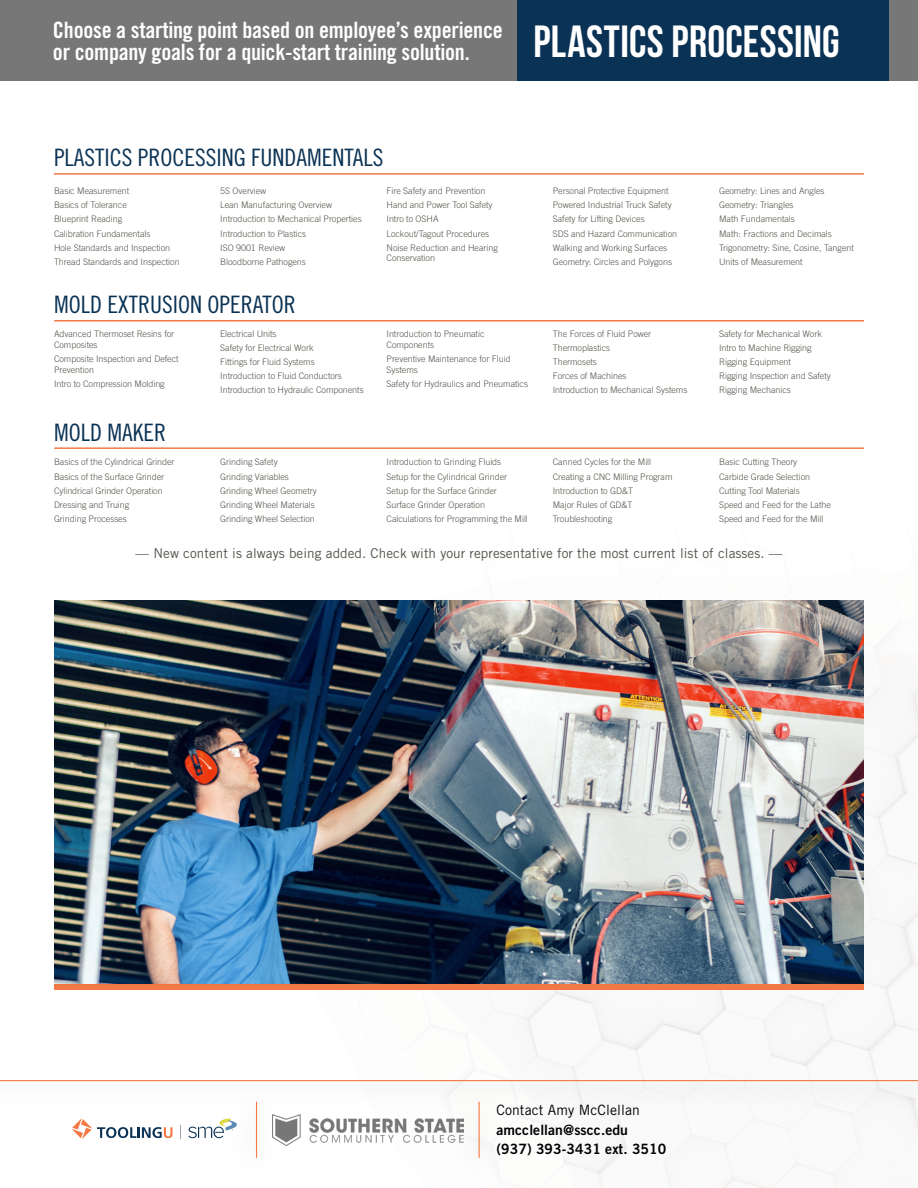
<style>
.page{position:relative;width:918px;height:1188px;background:#fff}
.page>*{position:absolute;margin:0;border:0;box-sizing:border-box;transform-origin:0 0}
.t1{font:45px "Bebas Neue";letter-spacing:.01em;color:#fff}
.t2{font:24px "Trade Gothic LT Std Cn 18";color:#0a3254}
.t3{font:22.5px/22.5px "Trade Gothic LT Std Bd Cn 20";letter-spacing:-.01em;color:#fff}
.t4{font:14.25px/19.5px "Trade Gothic LT Std Bd 2";letter-spacing:.005em;color:#000}
.t5{font:14.25px "Trade Gothic LT Std";letter-spacing:.005em;color:#000}
.t6{font:13.5px "Trade Gothic LT Std";letter-spacing:.005em;color:#54534a}
.t7{font:300 9px/14.1px "Trade Gothic LT Std";letter-spacing:-.005em;color:#54534a}
</style>
<div class="page">
<img style="left:54px;top:321px;width:864px;height:867px">
<div style="left:0;top:0;width:542px;height:81px;background:#777"></div>
<img style="left:54px;top:600px;width:810px;height:384px">
<div style="left:54px;top:984px;width:810px;height:6px;background:#f47844"></div>
<hr style="left:54px;top:173px;width:810px;height:2px;background:#f47844">
<hr style="left:54px;top:320px;width:810px;height:1px;background:#f47844">
<hr style="left:54px;top:447px;width:810px;height:2px;background:#f47844">
<div style="left:889px;top:0;width:29px;height:81px;background:#777"></div>
<div style="left:517px;top:0;width:372px;height:81px;background:#0a3254"></div>
<div style="left:0;top:1080px;width:918px;height:30px;background:#f9f9f9"></div>
<hr style="left:0;top:1080px;width:918px;height:1px;background:#f47844">
<div style="left:230px;top:1090px;width:46px;height:91px;background:#fdfdfd"></div>
<hr style="left:256px;top:1102px;width:1px;height:56px;background:#f47844">
<div style="left:452px;top:1090px;width:47px;height:91px;background:#fafafa"></div>
<hr style="left:479px;top:1102px;width:1px;height:56px;background:#f47844">
<img style="left:272px;top:1114px;width:192px;height:32px">
<svg style="left:71px;top:1118px;width:102px;height:21px"></svg>
<svg style="left:188px;top:1118px;width:49px;height:20px"></svg>
<svg style="left:180px;top:1125px;width:1px;height:14px"></svg>
<h3 class="t3" style="left:53px;top:18px;width:451px">Choose a starting point based on employee’s experience or company goals for a quick-start training solution.</h3>
<h1 class="t1" style="left:534px;top:17px;width:308px">PLASTICS PROCESSING</h1>
<h2 class="t2" style="left:54px;top:144px;width:331px">PLASTICS PROCESSING FUNDAMENTALS</h2>
<p class="t7" style="left:54px;top:184px;width:127px">Basic Measurement<br>Basics of Tolerance<br>Blueprint Reading<br>Calibration Fundamentals<br>Hole Standards and Inspection<br>Thread Standards and Inspection</p>
<p class="t7" style="left:220px;top:184px;width:143px">5S Overview<br>Lean Manufacturing Overview<br>Introduction to Mechanical Properties<br>Introduction to Plastics<br>ISO 9001 Review<br>Bloodborne Pathogens</p>
<p class="t7" style="left:387px;top:184px;width:113px">Fire Safety and Prevention<br>Hand and Power Tool Safety<br>Intro to OSHA<br>Lockout/Tagout Procedures<br>Noise Reduction and Hearing</p>
<p class="t7" style="left:387px;top:251px;width:50px">Conservation</p>
<h2 class="t2" style="left:54px;top:290px;width:243px">MOLD EXTRUSION OPERATOR</h2>
<p class="t7" style="left:553px;top:184px;width:126px">Personal Protective Equipment<br>Powered Industrial Truck Safety<br>Safety for Lifting Devices<br>SDS and Hazard Communication<br>Walking and Working Surfaces<br>Geometry: Circles and Polygons</p>
<p class="t7" style="left:719px;top:184px;width:136px">Geometry: Lines and Angles<br>Geometry: Triangles<br>Math Fundamentals<br>Math: Fractions and Decimals<br>Trigonometry: Sine, Cosine, Tangent<br>Units of Measurement</p>
<p class="t7" style="left:54px;top:328px;width:122px;line-height:10.8px">Advanced Thermoset Resins for<br>Composites</p>
<p class="t7" style="left:54px;top:353px;width:126px;line-height:10.8px">Composite Inspection and Defect<br>Prevention</p>
<p class="t7" style="left:54px;top:376px;width:112px">Intro to Compression Molding</p>
<h2 class="t2" style="left:54px;top:418px;width:113px">MOLD MAKER</h2>
<p class="t7" style="left:220px;top:327px;width:145px">Electrical Units<br>Safety for Electrical Work<br>Fittings for Fluid Systems<br>Introduction to Fluid Conductors<br>Introduction to Hydraulic Components</p>
<p class="t7" style="left:387px;top:328px;width:99px;line-height:10.8px">Introduction to Pneumatic<br>Components</p>
<p class="t7" style="left:387px;top:353px;width:126px;line-height:10.8px">Preventive Maintenance for Fluid<br>Systems</p>
<p class="t7" style="left:387px;top:376px;width:143px">Safety for Hydraulics and Pneumatics</p>
<p class="t7" style="left:553px;top:327px;width:136px">The Forces of Fluid Power<br>Thermoplastics<br>Thermosets<br>Forces of Machines<br>Introduction to Mechanical Systems</p>
<p class="t7" style="left:719px;top:327px;width:113px">Safety for Mechanical Work<br>Intro to Machine Rigging<br>Rigging Equipment<br>Rigging Inspection and Safety<br>Rigging Mechanics</p>
<p class="t7" style="left:54px;top:455px;width:122px">Basics of the Cylindrical Grinder<br>Basics of the Surface Grinder<br>Cylindrical Grinder Operation<br>Dressing and Truing<br>Grinding Processes</p>
<p class="t7" style="left:220px;top:455px;width:98px">Grinding Safety<br>Grinding Variables<br>Grinding Wheel Geometry<br>Grinding Wheel Materials<br>Grinding Wheel Selection</p>
<p class="t7" style="left:387px;top:455px;width:143px">Introduction to Grinding Fluids<br>Setup for the Cylindrical Grinder<br>Setup for the Surface Grinder<br>Surface Grinder Operation<br>Calculations for Programming the Mill</p>
<p class="t7" style="left:553px;top:455px;width:121px">Canned Cycles for the Mill<br>Creating a CNC Milling Program<br>Introduction to GD&amp;T<br>Major Rules of GD&amp;T<br>Troubleshooting</p>
<p class="t7" style="left:719px;top:455px;width:113px">Basic Cutting Theory<br>Carbide Grade Selection<br>Cutting Tool Materials<br>Speed and Feed for the Lathe<br>Speed and Feed for the Mill</p>
<h3 class="t6" style="left:136px;top:545px;width:648px">— New content is always being added. Check with your representative for the most current list of classes. —</h3>
<h3 class="t5" style="left:496px;top:1102px;width:145px">Contact Amy McClellan</h3>
<h3 class="t4" style="left:496px;top:1120px;width:171px">amcclellan@sscc.edu (937) 393-3431 ext. 3510</h3>
</div>
